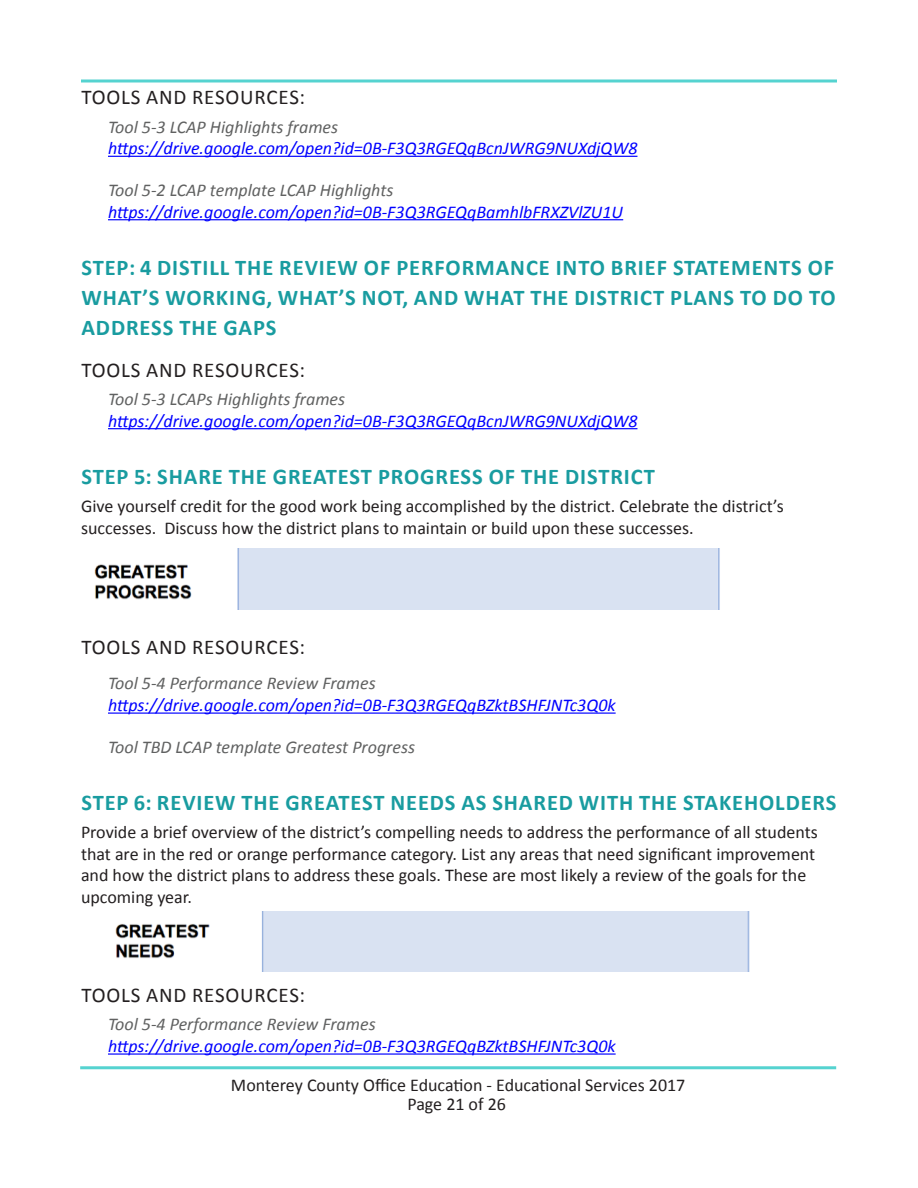
<style>
.page{position:relative;width:918px;height:1188px;background:#fff}
.page>*{position:absolute;margin:0;border:0;box-sizing:border-box;transform-origin:0 0}
._4_S3_Subheader{font:700 22.5px/30px "Calibri";letter-spacing:.04em;color:#199ca0;text-align:justify}
._1__Tools___Resource{font:21px "Calibri";letter-spacing:.04em;color:#231f20}
.t1{font:18px/21.6px "Calibri";color:#231f20}
._1_Resource_Links{font:italic 18px/21.6px "Calibri";color:#00f}
._1_Resource_Links-2{font:italic 18px "Calibri";color:#606161}
.s1{color:#606161}
</style>
<div class="page">
<hr style="left:80px;top:1066px;width:756px;height:3px;background:#55d3d0">
<hr style="left:81px;top:80px;width:756px;height:2px;background:#55d3d0">
<hr style="left:108px;top:156px;width:529px;height:1px;background:#00f">
<hr style="left:108px;top:219px;width:515px;height:1px;background:#00f">
<hr style="left:108px;top:428px;width:529px;height:1px;background:#00f">
<hr style="left:108px;top:713px;width:508px;height:1px;background:#00f">
<hr style="left:108px;top:1053px;width:508px;height:2px;background:#00f">
<img style="left:94px;top:549px;width:626px;height:60px">
<img style="left:115px;top:912px;width:635px;height:60px">
<p class="_1__Tools___Resource" style="left:81px;top:84px;width:225px">TOOLS AND RESOURCES:</p>
<p class="_1_Resource_Links" style="left:108px;top:115px;width:531px"><span class="s1">Tool 5-3 LCAP Highlights frames </span>https://drive.google.com/open?id=0B-F3Q3RGEQqBcnJWRG9NUXdjQW8</p>
<p class="_1_Resource_Links" style="left:108px;top:179px;width:517px"><span class="s1">Tool 5-2 LCAP template LCAP Highlights </span>https://drive.google.com/open?id=0B-F3Q3RGEQqBamhlbFRXZVlZU1U</p>
<p class="_4_S3_Subheader" style="left:81px;top:252px;width:756px">STEP: 4 DISTILL THE REVIEW OF PERFORMANCE INTO BRIEF STATEMENTS OF WHAT’S WORKING, WHAT’S NOT, AND WHAT THE DISTRICT PLANS TO DO TO ADDRESS THE GAPS</p>
<p class="_1__Tools___Resource" style="left:81px;top:356px;width:225px">TOOLS AND RESOURCES:</p>
<p class="_1_Resource_Links" style="left:108px;top:388px;width:531px"><span class="s1">Tool 5-3 LCAPs Highlights frames </span>https://drive.google.com/open?id=0B-F3Q3RGEQqBcnJWRG9NUXdjQW8</p>
<p class="_4_S3_Subheader" style="left:81px;top:461px;width:575px">STEP 5: SHARE THE GREATEST PROGRESS OF THE DISTRICT</p>
<p class="t1" style="left:81px;top:495px;width:704px">Give yourself credit for the good work being accomplished by the district. Celebrate the district’s successes. Discuss how the district plans to maintain or build upon these successes.</p>
<p class="_1__Tools___Resource" style="left:81px;top:634px;width:225px">TOOLS AND RESOURCES:</p>
<p class="_1_Resource_Links" style="left:108px;top:672px;width:509px"><span class="s1">Tool 5-4 Performance Review Frames </span>https://drive.google.com/open?id=0B-F3Q3RGEQqBZktBSHFJNTc3Q0k</p>
<p class="_1_Resource_Links-2" style="left:108px;top:735px;width:309px">Tool TBD LCAP template Greatest Progress</p>
<p class="_4_S3_Subheader" style="left:81px;top:787px;width:757px">STEP 6: REVIEW THE GREATEST NEEDS AS SHARED WITH THE STAKEHOLDERS</p>
<p class="t1" style="left:81px;top:822px;width:738px">Provide a brief overview of the district’s compelling needs to address the performance of all students that are in the red or orange performance category. List any areas that need significant improvement and how the district plans to address these goals. These are most likely a review of the goals for the upcoming year.</p>
<p class="_1__Tools___Resource" style="left:81px;top:982px;width:225px">TOOLS AND RESOURCES:</p>
<p class="_1_Resource_Links" style="left:108px;top:1013px;width:509px"><span class="s1">Tool 5-4 Performance Review Frames </span>https://drive.google.com/open?id=0B-F3Q3RGEQqBZktBSHFJNTc3Q0k</p>
<p class="t1" style="left:231px;top:1076px;width:456px;line-height:18.8px;text-align:center">Monterey County Office Education - Educational Services 2017<br>Page 21 of 26</p>
</div>
